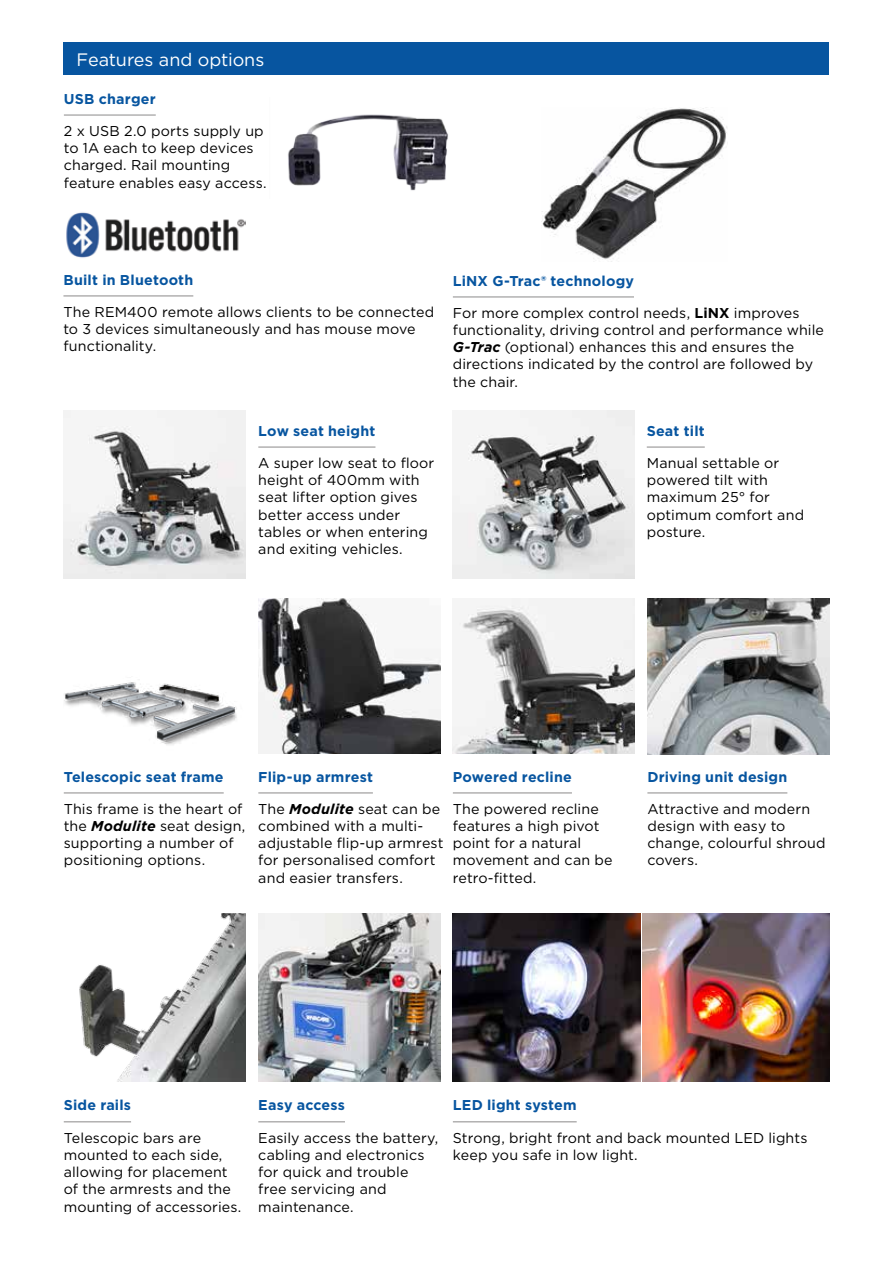
<style>
.page{position:relative;width:893px;height:1263px;background:#fff}
.page>*{position:absolute;margin:0;border:0;box-sizing:border-box;transform-origin:0 0}
.t1{font:18px "Gotham";letter-spacing:-.005em;color:#fff}
.t2{font:14.25px/17.2px "Gotham";letter-spacing:.01em;color:#000}
.t3{font:700 14.25px "Gotham";letter-spacing:.01em;color:#0755a0}
.s1{font-weight:700}
.s2{font-weight:700;font-style:italic}
</style>
<div class="page">
<div style="left:64px;top:43px;width:765px;height:32px;background:#0755a0"></div>
<img style="left:64px;top:411px;width:182px;height:167px">
<hr style="left:258px;top:446px;width:117px;height:2px;background:#b2b1b1">
<img style="left:453px;top:411px;width:182px;height:167px">
<hr style="left:647px;top:446px;width:58px;height:2px;background:#b2b1b1">
<img style="left:258px;top:599px;width:182px;height:155px">
<hr style="left:258px;top:792px;width:115px;height:2px;background:#b2b1b1">
<img style="left:64px;top:682px;width:173px;height:63px">
<hr style="left:64px;top:792px;width:160px;height:2px;background:#b2b1b1">
<hr style="left:258px;top:1121px;width:87px;height:1px;background:#b2b1b1">
<img style="left:643px;top:914px;width:186px;height:168px">
<hr style="left:453px;top:1121px;width:124px;height:1px;background:#b2b1b1">
<hr style="left:647px;top:792px;width:140px;height:2px;background:#b2b1b1">
<img style="left:647px;top:599px;width:182px;height:155px">
<hr style="left:453px;top:792px;width:119px;height:2px;background:#b2b1b1">
<img style="left:453px;top:599px;width:182px;height:155px">
<img style="left:79px;top:914px;width:167px;height:167px">
<hr style="left:64px;top:1121px;width:67px;height:1px;background:#b2b1b1">
<img style="left:258px;top:914px;width:182px;height:167px">
<img style="left:453px;top:914px;width:187px;height:168px">
<hr style="left:63px;top:295px;width:130px;height:2px;background:#b2b1b1">
<img style="left:542px;top:108px;width:185px;height:151px">
<hr style="left:453px;top:296px;width:181px;height:2px;background:#b2b1b1">
<hr style="left:64px;top:114px;width:92px;height:2px;background:#b2b1b1">
<img style="left:288px;top:114px;width:160px;height:77px">
<img style="left:66px;top:212px;width:180px;height:46px">
<p class="t1" style="left:77px;top:52px;width:189px">Features and options</p>
<p class="t3" style="left:64px;top:92px;width:93px">USB charger</p>
<p class="t2" style="left:64px;top:123px;width:204px">2 x USB 2.0 ports supply up to 1A each to keep devices charged. Rail mounting feature enables easy access.</p>
<p class="t3" style="left:63px;top:273px;width:131px">Built in Bluetooth</p>
<p class="t2" style="left:63px;top:304px;width:372px">The REM400 remote allows clients to be connected to 3 devices simultaneously and has mouse move functionality.</p>
<p class="t3" style="left:258px;top:424px;width:119px">Low seat height</p>
<p class="t2" style="left:258px;top:455px;width:178px">A super low seat to floor height of 400mm with seat lifter option gives better access under tables or when entering and exiting vehicles.</p>
<p class="t3" style="left:453px;top:274px;width:183px">LiNX G-Trac® technology</p>
<p class="t2" style="left:453px;top:305px;width:373px">For more complex control needs, <span class="s1">LiNX</span> improves functionality, driving control and performance while <span class="s2">G-Trac</span> (optional) enhances this and ensures the directions indicated by the control are followed by the chair.</p>
<p class="t3" style="left:647px;top:424px;width:59px">Seat tilt</p>
<p class="t2" style="left:647px;top:455px;width:159px">Manual settable or powered tilt with maximum 25° for optimum comfort and posture.</p>
<p class="t3" style="left:64px;top:770px;width:161px">Telescopic seat frame</p>
<p class="t2" style="left:64px;top:801px;width:183px">This frame is the heart of the <span class="s2">Modulite</span> seat design, supporting a number of positioning options.</p>
<p class="t3" style="left:258px;top:770px;width:116px">Flip-up armrest</p>
<p class="t2" style="left:258px;top:801px;width:187px">The <span class="s2">Modulite</span> seat can be combined with a multi&shy;adjustable flip-up armrest for personalised comfort and easier transfers.</p>
<p class="t3" style="left:453px;top:770px;width:121px">Powered recline</p>
<p class="t2" style="left:453px;top:801px;width:161px">The powered recline features a high pivot point for a natural movement and can be retro-fitted.</p>
<p class="t3" style="left:647px;top:770px;width:141px">Driving unit design</p>
<p class="t2" style="left:647px;top:801px;width:180px">Attractive and modern design with easy to change, colourful shroud covers.</p>
<p class="t3" style="left:64px;top:1099px;width:69px">Side rails</p>
<p class="t2" style="left:64px;top:1129px;width:179px">Telescopic bars are mounted to each side, allowing for placement of the armrests and the mounting of accessories.</p>
<p class="t3" style="left:258px;top:1099px;width:88px">Easy access</p>
<p class="t2" style="left:258px;top:1129px;width:182px">Easily access the battery, cabling and electronics for quick and trouble free servicing and maintenance.</p>
<p class="t3" style="left:453px;top:1099px;width:125px">LED light system</p>
<p class="t2" style="left:453px;top:1129px;width:356px">Strong, bright front and back mounted LED lights keep you safe in low light.</p>
</div>
